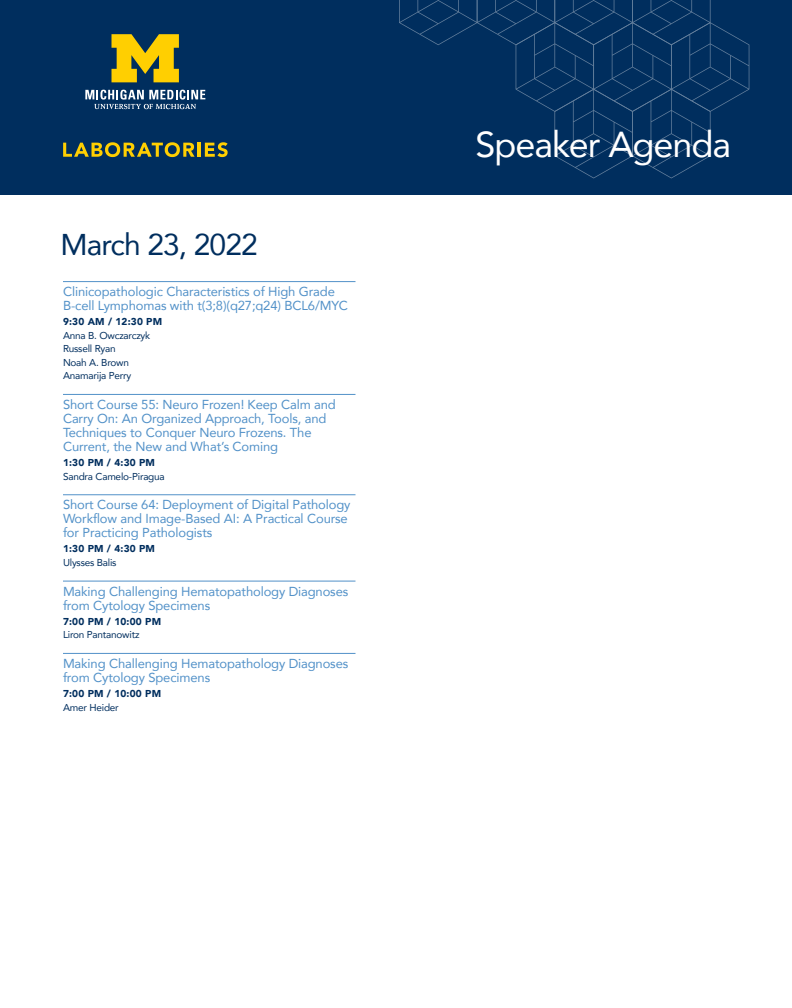
<style>
.page{position:relative;width:792px;height:1008px;background:#fff}
.page>*{position:absolute;margin:0;border:0;box-sizing:border-box;transform-origin:0 0}
.t1{font:36px "Avenir";letter-spacing:-.03em;color:#fff}
.Paragraph_Style_1{font:30px "Avenir";letter-spacing:-.03em;color:#002e5e}
.t2{font:13px/14px "Avenir";letter-spacing:-.01em;color:#5291c8}
.name{font:10px/13.5px "Avenir";letter-spacing:-.02em;color:#002e5e}
.Time{font:900 10px "Avenir";letter-spacing:.02em;color:#002e5e}
</style>
<div class="page">
<div style="left:0;top:0;width:792px;height:194px;background:#002e5e"></div>
<svg style="left:399px;top:0;width:350px;height:178px"></svg>
<hr style="left:63px;top:281px;width:293px;height:1px;background:#5291c8">
<hr style="left:63px;top:394px;width:293px;height:1px;background:#5291c8">
<hr style="left:63px;top:495px;width:293px;height:1px;background:#5291c8">
<hr style="left:63px;top:581px;width:293px;height:1px;background:#5291c8">
<hr style="left:63px;top:653px;width:293px;height:1px;background:#5291c8">
<svg style="left:85px;top:90px;width:120px;height:19px"></svg>
<svg style="left:112px;top:34px;width:67px;height:48px"></svg>
<svg style="left:63px;top:142px;width:132px;height:15px"></svg>
<hr style="left:198px;top:143px;width:3px;height:14px;background:#ffcf01">
<svg style="left:205px;top:142px;width:23px;height:15px"></svg>
<p class="Paragraph_Style_1" style="left:60px;top:221px;width:199px">March 23, 2022</p>
<p class="t2" style="left:63px;top:284px;width:287px">Clinicopathologic Characteristics of High Grade<br>B-cell Lymphomas with t(3;8)(q27;q24) BCL6/MYC</p>
<p class="Time" style="left:63px;top:313px;width:101px">9:30 AM / 12:30 PM</p>
<p class="name" style="left:63px;top:328px;width:89px">Anna B. Owczarczyk<br>Russell Ryan<br>Noah A. Brown<br>Anamarija Perry</p>
<p class="t2" style="left:63px;top:397px;width:274px">Short Course 55: Neuro Frozen! Keep Calm and Carry On: An Organized Approach, Tools, and Techniques to Conquer Neuro Frozens. The Current, the New and What’s Coming</p>
<p class="Time" style="left:63px;top:454px;width:94px">1:30 PM / 4:30 PM</p>
<p class="name" style="left:63px;top:469px;width:103px">Sandra Camelo-Piragua</p>
<p class="t2" style="left:63px;top:498px;width:289px">Short Course 64: Deployment of Digital Pathology<br>Workflow and Image-Based AI: A Practical Course for Practicing Pathologists</p>
<p class="Time" style="left:63px;top:540px;width:94px">1:30 PM / 4:30 PM</p>
<p class="name" style="left:63px;top:555px;width:55px">Ulysses Balis</p>
<p class="t2" style="left:63px;top:584px;width:287px">Making Challenging Hematopathology Diagnoses from Cytology Specimens</p>
<p class="Time" style="left:63px;top:613px;width:100px">7:00 PM / 10:00 PM</p>
<p class="name" style="left:63px;top:628px;width:78px">Liron Pantanowitz</p>
<p class="t2" style="left:63px;top:656px;width:287px">Making Challenging Hematopathology Diagnoses from Cytology Specimens</p>
<p class="Time" style="left:63px;top:685px;width:100px">7:00 PM / 10:00 PM</p>
<p class="name" style="left:63px;top:700px;width:57px">Amer Heider</p>
<p class="t1" style="left:476px;top:116px;width:257px">Speaker Agenda</p>
</div>
